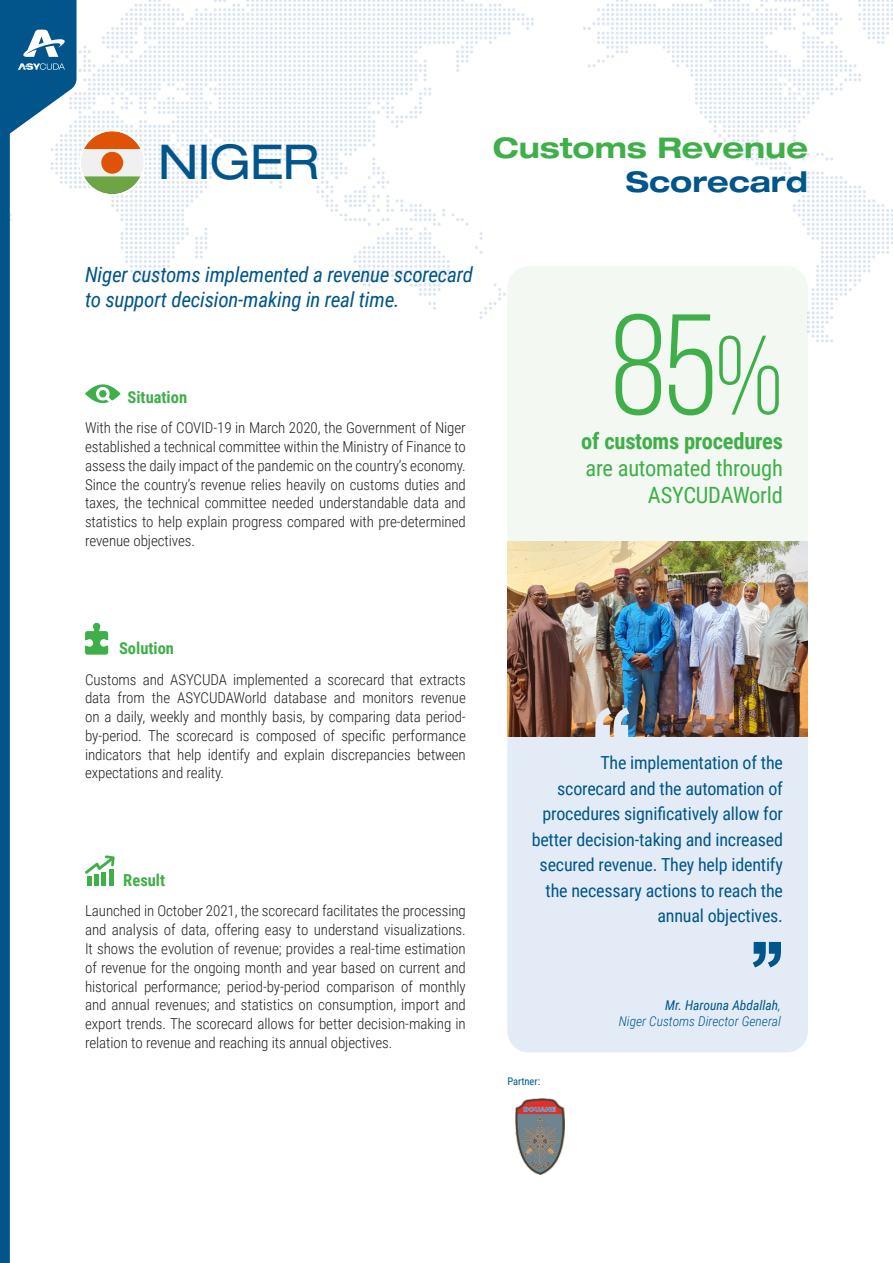
<style>
.page{position:relative;width:893px;height:1263px;background:#fff}
.page>*{position:absolute;margin:0;border:0;box-sizing:border-box;transform-origin:0 0}
.t1{font:142.8px "Bebas Neue";color:#3eaf49}
.t2{font:expanded 48px "Helvetica Neue LT Std";letter-spacing:-.03em;color:#01558a}
.t3{font:700 expanded 28.5px "Helvetica Neue LT Std";color:#3eaf49}
.t4{font:700 expanded 28.5px "Helvetica Neue LT Std";color:#01558a}
.t5{font:22.5px/27px "Roboto Condensed";letter-spacing:-.01em;color:#3eaf49;text-align:right}
.t6{font:700 22.5px "Roboto Condensed";letter-spacing:-.01em;color:#3eaf49}
.t7{font:italic 21px/25.5px "Roboto Condensed";letter-spacing:-.01em;color:#01558a}
.t8{font:18px/25.5px "Roboto Condensed";letter-spacing:-.01em;color:#01558a;text-align:right}
.t9{font:700 16.5px "Roboto Condensed";color:#3eaf49}
.t10{font:300 15px/18.8px "Roboto Condensed";letter-spacing:-.005em;color:#231f20;text-align:justify}
.t11{font:italic 300 13.5px/15.8px "Roboto Condensed";color:#01558a;text-align:right}
.t12{font:10.5px "Roboto Condensed";color:#01558a}
.s1{font-size:112.5px}
.s2{font-weight:400}
</style>
<div class="page">
<div style="left:507px;top:266px;width:301px;height:423px;background:#f3f9f2;border-radius:21px"></div>
<svg style="left:583px;top:0;width:310px;height:342px"></svg>
<img style="left:515px;top:1098px;width:50px;height:77px">
<div style="left:507px;top:675px;width:301px;height:377px;background:#e3ecf6;border-radius:21px"></div>
<img style="left:507px;top:541px;width:301px;height:195px">
<svg style="left:85px;top:855px;width:30px;height:30px"></svg>
<svg style="left:85px;top:384px;width:36px;height:19px"></svg>
<svg style="left:753px;top:942px;width:28px;height:25px"></svg>
<svg style="left:85px;top:623px;width:23px;height:32px"></svg>
<svg style="left:595px;top:707px;width:34px;height:30px"></svg>
<div style="left:0;top:319px;width:10px;height:944px;background:#01558a"></div>
<svg style="left:0;top:0;width:534px;height:319px"></svg>
<h2 class="t2" style="left:158px;top:133px;width:162px">NIGER</h2>
<h3 class="t3" style="left:493px;top:130px;width:317px">Customs Revenue</h3>
<h3 class="t4" style="left:626px;top:164px;width:184px">Scorecard</h3>
<h3 class="t7" style="left:85px;top:261px;width:389px">Niger customs implemented a revenue scorecard to support decision-making in real time.</h3>
<p class="t9" style="left:128px;top:385px;width:61px">Situation</p>
<p class="t10" style="left:85px;top:418px;width:382px">With the rise of COVID-19 in March 2020, the Government of Niger established a technical committee within the Ministry of Finance to assess the daily impact of the pandemic on the country’s economy.<br>Since the country’s revenue relies heavily on customs duties and taxes, the technical committee needed understandable data and statistics to help explain progress compared with pre-determined revenue objectives.</p>
<h1 class="t1" style="left:611px;top:289px;width:174px">85<span class="s1">%</span></h1>
<h3 class="t6" style="left:581px;top:425px;width:203px">of customs procedures</h3>
<h3 class="t5" style="left:586px;top:454px;width:199px">are automated through<br>ASYCUDAWorld</h3>
<p class="t9" style="left:119px;top:637px;width:56px">Solution</p>
<p class="t10" style="left:85px;top:669px;width:382px">Customs and ASYCUDA implemented a scorecard that extracts data from the ASYCUDAWorld database and monitors revenue on a daily, weekly and monthly basis, by comparing data period&shy;by-period. The scorecard is composed of specific performance indicators that help identify and explain discrepancies between expectations and reality.</p>
<p class="t9" style="left:123px;top:868px;width:43px">Result</p>
<p class="t10" style="left:85px;top:901px;width:382px">Launched in October 2021, the scorecard facilitates the processing and analysis of data, offering easy to understand visualizations.<br>It shows the evolution of revenue; provides a real-time estimation of revenue for the ongoing month and year based on current and historical performance; period-by-period comparison of monthly and annual revenues; and statistics on consumption, import and export trends. The scorecard allows for better decision-making in relation to revenue and reaching its annual objectives.</p>
<p class="t8" style="left:532px;top:749px;width:253px">The implementation of the scorecard and the automation of procedures significatively allow for better decision-taking and increased secured revenue. They help identify the necessary actions to reach the annual objectives.</p>
<p class="t12" style="left:507px;top:1073px;width:34px">Partner:</p>
<p class="t11" style="left:619px;top:997px;width:164px"><span class="s2">Mr. Harouna Abdallah</span>,<br>Niger Customs Director General</p>
</div>
